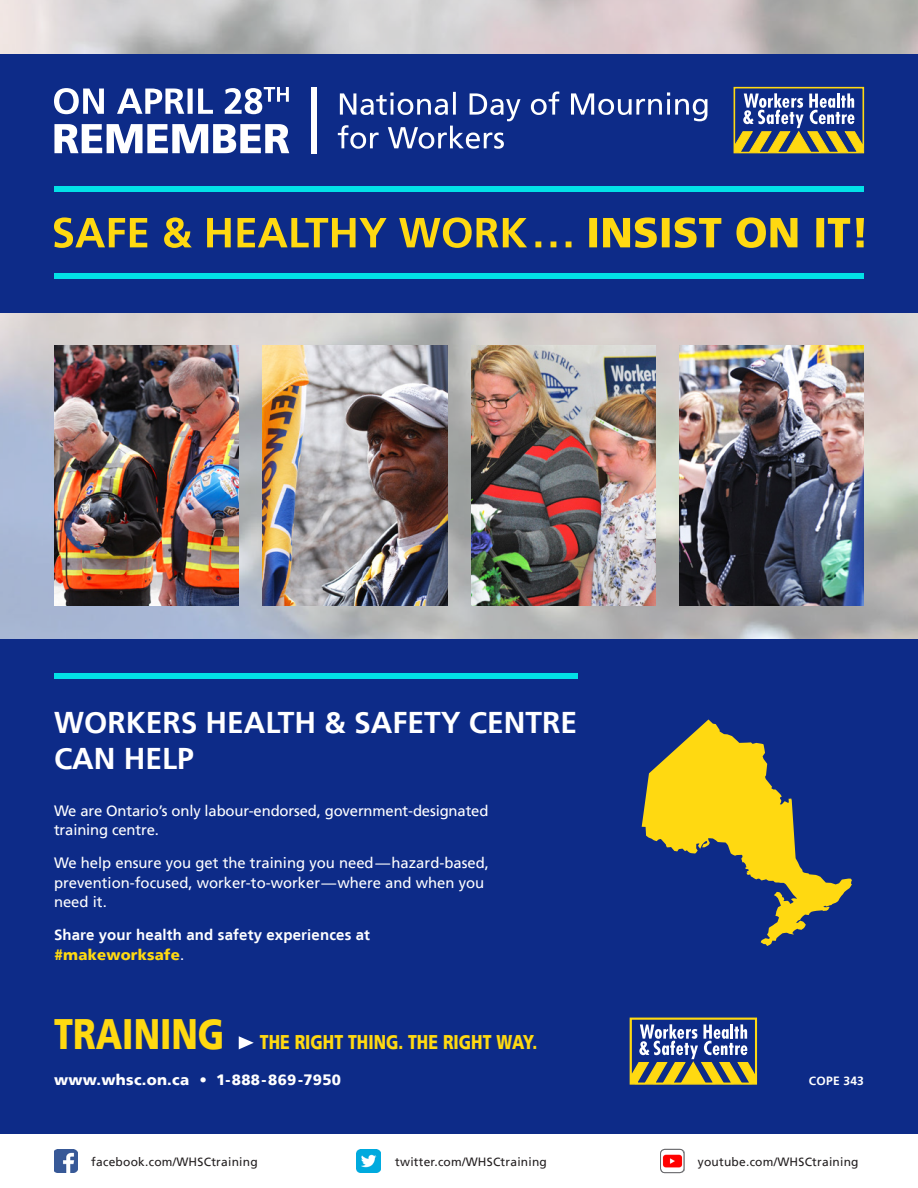
<style>
.page{position:relative;width:918px;height:1188px;background:#fff}
.page>*{position:absolute;margin:0;border:0;box-sizing:border-box;transform-origin:0 0}
.t1{font:700 30px/36px "Frutiger LT";color:#fff}
.t2{font:900 19.8px "Frutiger LT";color:#ffd911;scale:.8 1}
.t3{font:15px/19.5px "Frutiger LT";color:#fff}
.t4{font:700 15px/19.5px "Frutiger LT";letter-spacing:.01em;color:#fff}
.t5{font:900 15px "Frutiger LT";letter-spacing:.02em;color:#fff}
.t6{font:12px "Frutiger LT";letter-spacing:.02em;color:#231f20}
.t7{font:700 12px "Frutiger LT";letter-spacing:.02em;color:#fff}
.s1{font-weight:900;color:#ffd911}
.s2{font-weight:400}
.s3{font-size:42.6px}
</style>
<div class="page">
<img style="left:0;top:0;width:918px;height:639px">
<div style="left:0;top:639px;width:918px;height:495px;background:#0d2b88"></div>
<img style="left:54px;top:1149px;width:24px;height:24px">
<img style="left:357px;top:1149px;width:23px;height:24px">
<div style="left:0;top:54px;width:918px;height:258px;background:#0d2b88"></div>
<svg style="left:239px;top:1036px;width:15px;height:13px"></svg>
<div style="left:54px;top:673px;width:523px;height:6px;background:#02e1e7"></div>
<div style="left:54px;top:186px;width:810px;height:6px;background:#02e1e7"></div>
<div style="left:54px;top:273px;width:810px;height:6px;background:#02e1e7"></div>
<img style="left:662px;top:1149px;width:22px;height:24px">
<div style="left:660px;top:1149px;width:24px;height:24px;border:1px solid #636366;border-radius:5px"></div>
<svg style="left:54px;top:217px;width:810px;height:31px"></svg>
<img style="left:54px;top:345px;width:184px;height:261px">
<img style="left:263px;top:345px;width:184px;height:261px">
<img style="left:680px;top:345px;width:184px;height:261px">
<img style="left:472px;top:345px;width:184px;height:261px">
<div style="left:311px;top:87px;width:6px;height:66px;background:#fff"></div>
<svg style="left:54px;top:124px;width:235px;height:29px"></svg>
<svg style="left:54px;top:87px;width:235px;height:27px"></svg>
<svg style="left:733px;top:87px;width:131px;height:67px"></svg>
<svg style="left:338px;top:92px;width:369px;height:57px"></svg>
<svg style="left:642px;top:719px;width:210px;height:227px"></svg>
<svg style="left:629px;top:1017px;width:129px;height:68px"></svg>
<p class="t1" style="left:54px;top:705px;width:525px">WORKERS HEALTH &amp; SAFETY CENTRE<br>CAN HELP</p>
<p class="t3" style="left:54px;top:801px;width:436px">We are Ontario’s only labour-endorsed, government-designated training centre.</p>
<p class="t3" style="left:54px;top:853px;width:436px">We help ensure you get the training you need—hazard-based, prevention-focused, worker-to-worker—where and when you need it.</p>
<p class="t4" style="left:54px;top:925px;width:318px">Share your health and safety experiences at <span class="s1">#makeworksafe</span><span class="s2">.</span></p>
<p class="t2" style="left:54px;top:1030px;width:605px"><span class="s3">TRAINING</span> THE RIGHT THING. THE RIGHT WAY.</p>
<p class="t5" style="left:54px;top:1070px;width:289px">www.whsc.on.ca • 1-888-869-7950</p>
<p class="t6" style="left:91px;top:1154px;width:168px">facebook.com/WHSCtraining</p>
<p class="t6" style="left:395px;top:1154px;width:153px">twitter.com/WHSCtraining</p>
<p class="t7" style="left:809px;top:1073px;width:57px">COPE 343</p>
<p class="t6" style="left:698px;top:1154px;width:162px">youtube.com/WHSCtraining</p>
</div>
